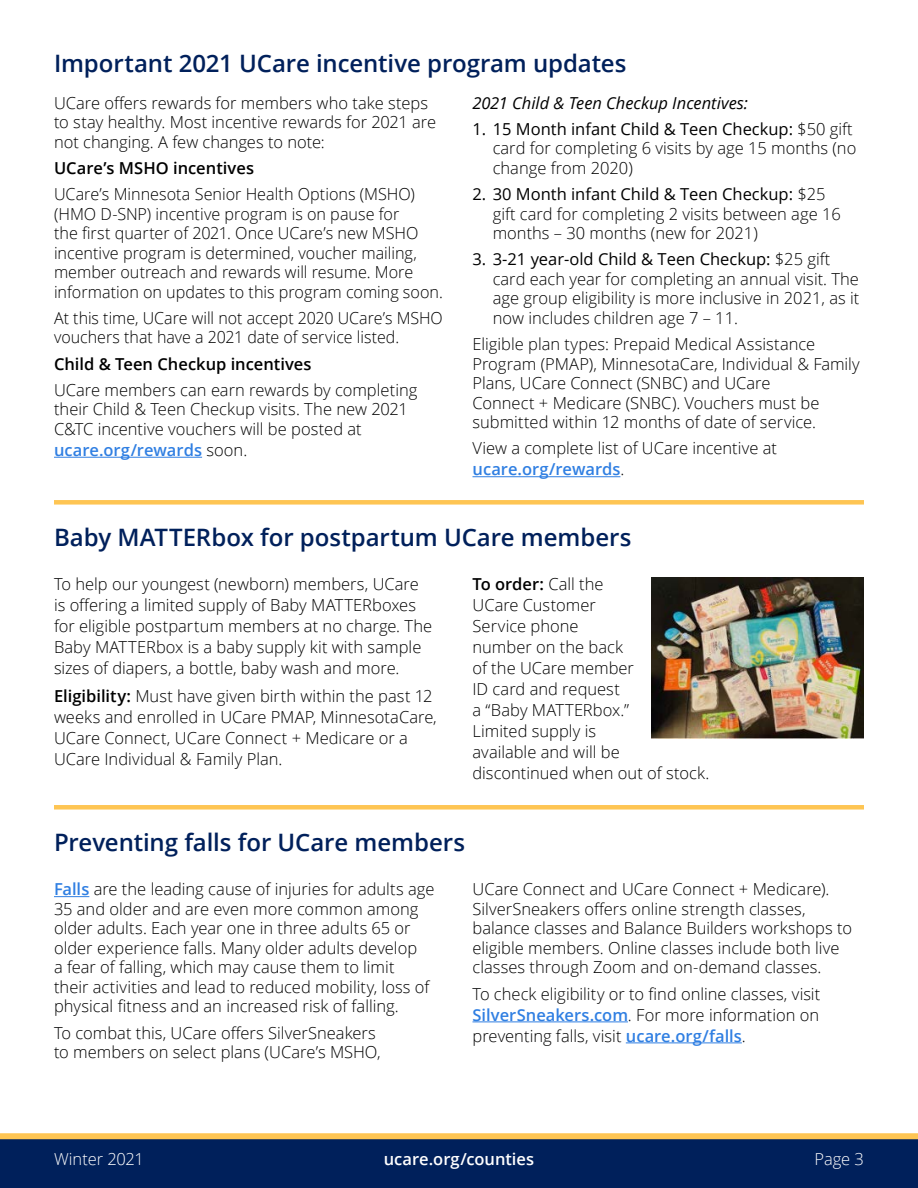
<style>
.page{position:relative;width:918px;height:1188px;background:#fff}
.page>*{position:absolute;margin:0;border:0;box-sizing:border-box;transform-origin:0 0}
.t1{font:600 24px "Open Sans";letter-spacing:-.005em;color:#00205b}
.t2{font:300 16.5px/19.5px "Open Sans";color:#000}
.t3{font:600 16.5px "Open Sans";color:#000}
.t4{font:italic 16.5px "Open Sans";color:#000}
.t5{font:600 16.5px "Open Sans";color:#307fe2}
.t6{font:600 16.5px "Open Sans";color:#fff}
.t7{font:300 16.5px "Open Sans";letter-spacing:-.01em;color:#fff}
.s1{font-weight:300;color:#000}
.s2{font-weight:400}
.s3{font-weight:600;color:#307fe2}
.s4{font-weight:600}
</style>
<div class="page">
<svg style="left:0;top:1133px;width:918px;height:55px;background:#1c335a"></svg>
<hr style="left:54px;top:457px;width:148px;height:1px;background:#307fe2">
<hr style="left:472px;top:476px;width:148px;height:1px;background:#307fe2">
<hr style="left:54px;top:896px;width:35px;height:1px;background:#307fe2">
<hr style="left:472px;top:1021px;width:156px;height:1px;background:#307fe2">
<hr style="left:626px;top:1042px;width:116px;height:1px;background:#307fe2">
<div style="left:54px;top:500px;width:810px;height:5px;background:#fec553"></div>
<div style="left:54px;top:805px;width:810px;height:5px;background:#fec553"></div>
<img style="left:651px;top:578px;width:213px;height:160px">
<p class="t1" style="left:54px;top:47px;width:574px">Important 2021 UCare incentive program updates</p>
<p class="t2" style="left:54px;top:93px;width:384px">UCare offers rewards for members who take steps to stay healthy. Most incentive rewards for 2021 are not changing. A few changes to note:</p>
<p class="t3" style="left:54px;top:157px;width:202px">UCare’s MSHO incentives</p>
<p class="t2" style="left:54px;top:184px;width:391px">UCare’s Minnesota Senior Health Options (MSHO) (HMO D-SNP) incentive program is on pause for<br>the first quarter of 2021. Once UCare’s new MSHO incentive program is determined, voucher mailing, member outreach and rewards will resume. More information on updates to this program coming soon.</p>
<p class="t2" style="left:54px;top:308px;width:390px">At this time, UCare will not accept 2020 UCare’s MSHO vouchers that have a 2021 date of service listed.</p>
<p class="t3" style="left:54px;top:352px;width:259px">Child &amp; Teen Checkup incentives</p>
<p class="t2" style="left:54px;top:380px;width:365px">UCare members can earn rewards by completing their Child &amp; Teen Checkup visits. The new 2021<br>C&amp;TC incentive vouchers will be posted at</p>
<p class="t5" style="left:54px;top:439px;width:195px">ucare.org/rewards <span class="s1">soon.</span></p>
<p class="t4" style="left:472px;top:91px;width:277px">2021 Child &amp; Teen Checkup Incentives:</p>
<p class="t2" style="left:493px;top:119px;width:365px;text-indent:-20px"><span class="s2">1. 15 Month infant Child &amp; Teen Checkup:</span> $50 gift card for completing 6 visits by age 15 months (no change from 2020)</p>
<p class="t2" style="left:493px;top:184px;width:350px;text-indent:-20px"><span class="s2">2. 30 Month infant Child &amp; Teen Checkup:</span> $25 gift card for completing 2 visits between age 16 months – 30 months (new for 2021)</p>
<p class="t2" style="left:493px;top:249px;width:368px;text-indent:-20px"><span class="s2">3. 3-21 year-old Child &amp; Teen Checkup:</span> $25 gift card each year for completing an annual visit. The age group eligibility is more inclusive in 2021, as it now includes children age 7 – 11.</p>
<p class="t2" style="left:472px;top:334px;width:389px">Eligible plan types: Prepaid Medical Assistance Program (PMAP), MinnesotaCare, Individual &amp; Family Plans, UCare Connect (SNBC) and UCare<br>Connect + Medicare (SNBC). Vouchers must be submitted within 12 months of date of service.</p>
<p class="t2" style="left:472px;top:438px;width:306px;line-height:21px">View a complete list of UCare incentive at <span class="s3">ucare.org/rewards</span>.</p>
<p class="t1" style="left:54px;top:521px;width:579px">Baby MATTERbox for postpartum UCare members</p>
<p class="t2" style="left:54px;top:573px;width:380px;line-height:21px">To help our youngest (newborn) members, UCare is offering a limited supply of Baby MATTERboxes for eligible postpartum members at no charge. The Baby MATTERbox is a baby supply kit with sample sizes of diapers, a bottle, baby wash and more.</p>
<p class="t2" style="left:54px;top:685px;width:384px;line-height:21px"><span class="s4">Eligibility:</span> Must have given birth within the past 12 weeks and enrolled in UCare PMAP, MinnesotaCare, UCare Connect, UCare Connect + Medicare or a UCare Individual &amp; Family Plan.</p>
<p class="t2" style="left:472px;top:573px;width:238px;line-height:21px"><span class="s4">To order:</span> Call the<br>UCare Customer<br>Service phone<br>number on the back<br>of the UCare member<br>ID card and request<br>a “Baby MATTERbox.”<br>Limited supply is<br>available and will be discontinued when out of stock.</p>
<p class="t1" style="left:54px;top:826px;width:413px">Preventing falls for UCare members</p>
<p class="t2" style="left:54px;top:879px;width:382px"><span class="s3">Falls</span> are the leading cause of injuries for adults age 35 and older and are even more common among older adults. Each year one in three adults 65 or older experience falls. Many older adults develop<br>a fear of falling, which may cause them to limit<br>their activities and lead to reduced mobility, loss of physical fitness and an increased risk of falling.</p>
<p class="t2" style="left:54px;top:1022px;width:328px">To combat this, UCare offers SilverSneakers to members on select plans (UCare’s MSHO,</p>
<p class="t2" style="left:472px;top:879px;width:381px">UCare Connect and UCare Connect + Medicare).<br>SilverSneakers offers online strength classes, balance classes and Balance Builders workshops to eligible members. Online classes include both live classes through Zoom and on-demand classes.</p>
<p class="t2" style="left:472px;top:983px;width:349px;line-height:21px;text-align:justify">To check eligibility or to find online classes, visit <span class="s3">SilverSneakers.com</span>. For more information on preventing falls, visit <span class="s3">ucare.org/falls</span>.</p>
<p class="t7" style="left:54px;top:1148px;width:91px">Winter 2021</p>
<p class="t6" style="left:384px;top:1148px;width:152px">ucare.org/counties</p>
<p class="t7" style="left:815px;top:1148px;width:51px">Page 3</p>
</div>
